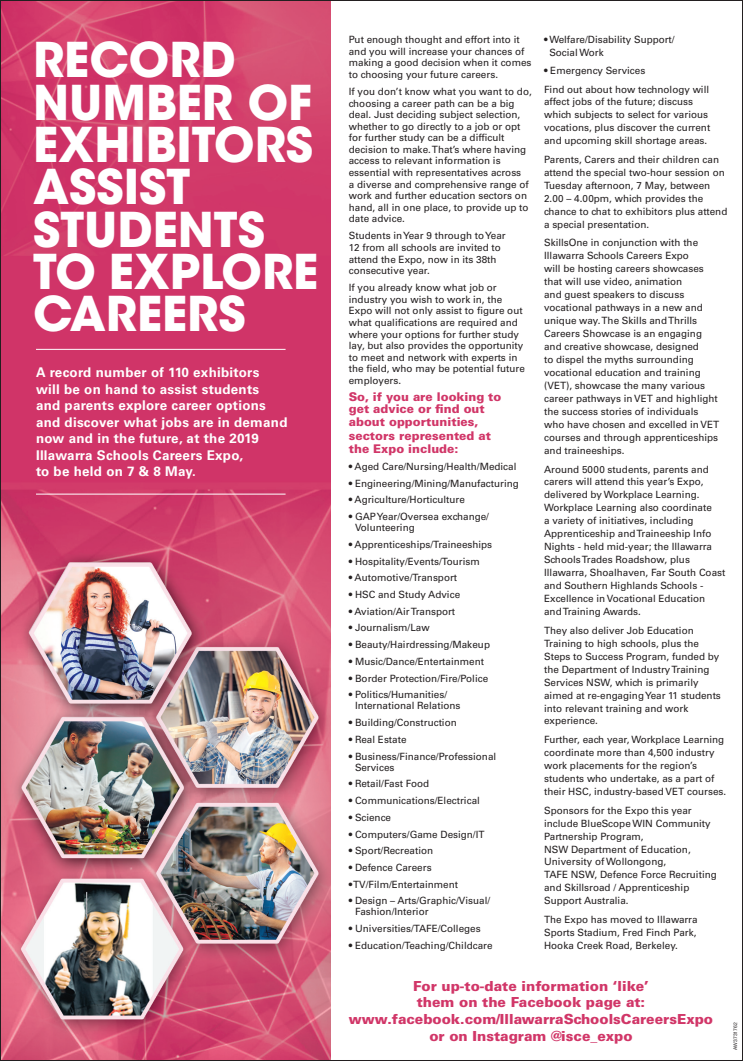
<style>
.page{position:relative;width:743px;height:1061px;background:#fff}
.page>*{position:absolute;margin:0;border:0;box-sizing:border-box;transform-origin:0 0}
.t1{font:700 47.6px/42.3px "ITC Avant Garde Std";color:#fff}
.t2{font:900 13.9px/16.6px "Univers LT Std";color:#d13668;text-align:center}
.t3{font:700 13.4px/16.5px "Univers LT Std";letter-spacing:.02em;color:#fff}
.t4{font:900 12px/13.5px "Univers LT Std";color:#d13668}
.t5{font:10px/13px "Univers LT Std";color:#231f20}
.t6{font:5px "Helvetica Neue LT Std";color:#231f20}
</style>
<div class="page">
<img style="left:2px;top:2px;width:328px;height:1056px">
<hr style="left:36px;top:349px;width:249px;height:1px;background:#fff">
<hr style="left:36px;top:493px;width:249px;height:1px;background:#fff">
<h1 class="t1" style="left:33px;top:44px;width:286px">RECORD<br>NUMBER OF<br>EXHIBITORS<br>ASSIST<br>STUDENTS<br>TO EXPLORE<br>CAREERS</h1>
<h3 class="t3" style="left:36px;top:365px;width:253px">A record number of 110 exhibitors<br>will be on hand to assist students<br>and parents explore career options and discover what jobs are in demand now and in the future, at the 2019<br>Illawarra Schools Careers Expo,<br>to be held on 7 &amp; 8 May.</h3>
<p class="t5" style="left:549px;top:34px;width:127px;line-height:12.5px;text-indent:-5px">• Welfare/Disability Support/<br>Social Work</p>
<p class="t5" style="left:544px;top:62px;width:167px;line-height:18.6px">• Emergency Services<br>Find out about how technology will</p>
<p class="t5" style="left:544px;top:96px;width:168px">affect jobs of the future; discuss which subjects to select for various vocations, plus discover the current and upcoming skill shortage areas.</p>
<p class="t5" style="left:544px;top:153px;width:185px">Parents, Carers and their children can attend the special two-hour session on Tuesday afternoon, 7 May, between 2.00 – 4.00pm, which provides the chance to chat to exhibitors plus attend a special presentation.</p>
<p class="t5" style="left:544px;top:237px;width:177px">SkillsOne in conjunction with the<br>Illawarra Schools Careers Expo<br>will be hosting careers showcases that will use video, animation<br>and guest speakers to discuss vocational pathways in a new and unique way. The Skills and Thrills<br>Careers Showcase is an engaging and creative showcase, designed<br>to dispel the myths surrounding vocational education and training (VET), showcase the many various career pathways in VET and highlight the success stories of individuals who have chosen and excelled in VET courses and through apprenticeships and traineeships.</p>
<p class="t5" style="left:544px;top:463px;width:183px">Around 5000 students, parents and carers will attend this year’s Expo, delivered by Workplace Learning.<br>Workplace Learning also coordinate<br>a variety of initiatives, including Apprenticeship and Traineeship Info Nights - held mid-year; the Illawarra Schools Trades Roadshow, plus Illawarra, Shoalhaven, Far South Coast and Southern Highlands Schools - Excellence in Vocational Education<br>and Training Awards.</p>
<p class="t5" style="left:544px;top:624px;width:178px">They also deliver Job Education<br>Training to high schools, plus the<br>Steps to Success Program, funded by the Department of Industry Training<br>Services NSW, which is primarily aimed at re-engaging Year 11 students into relevant training and work experience.</p>
<p class="t5" style="left:544px;top:733px;width:184px">Further, each year, Workplace Learning coordinate more than 4,500 industry work placements for the region’s students who undertake, as a part of their HSC, industry-based VET courses.</p>
<p class="t5" style="left:544px;top:804px;width:174px">Sponsors for the Expo this year include BlueScope WIN Community<br>Partnership Program,<br>NSW Department of Education,<br>University of Wollongong,<br>TAFE NSW, Defence Force Recruiting and Skillsroad / Apprenticeship<br>Support Australia.</p>
<p class="t5" style="left:544px;top:913px;width:155px;text-align:justify">The Expo has moved to Illawarra Sports Stadium, Fred Finch Park, Hooka Creek Road, Berkeley.</p>
<h2 class="t2" style="left:349px;top:978px;width:366px">For up-to-date information ‘like’<br>them on the Facebook page at: www.facebook.com/IllawarraSchoolsCareersExpo or on Instagram @isce_expo</h2>
<p class="t5" style="left:349px;top:35px;width:184px;line-height:11.5px">Put enough thought and effort into it and you will increase your chances of making a good decision when it comes to choosing your future careers.</p>
<p class="t5" style="left:349px;top:86px;width:184px;line-height:11.5px">If you don’t know what you want to do, choosing a career path can be a big deal. Just deciding subject selection, whether to go directly to a job or opt for further study can be a difficult decision to make. That’s where having access to relevant information is essential with representatives across<br>a diverse and comprehensive range of work and further education sectors on hand, all in one place, to provide up to date advice.</p>
<p class="t5" style="left:349px;top:231px;width:158px;line-height:11.5px">Students in Year 9 through to Year<br>12 from all schools are invited to attend the Expo, now in its 38th consecutive year.</p>
<p class="t5" style="left:349px;top:282px;width:178px;line-height:11.5px">If you already know what job or industry you wish to work in, the<br>Expo will not only assist to figure out what qualifications are required and where your options for further study lay, but also provides the opportunity to meet and network with experts in the field, who may be potential future employers.</p>
<p class="t4" style="left:349px;top:392px;width:154px;line-height:11.5px">So, if you are looking to get advice or find out</p>
<p class="t4" style="left:349px;top:416px;width:144px">about opportunities, sectors represented at the Expo include:</p>
<p class="t5" style="left:349px;top:460px;width:169px">• Aged Care/Nursing/Health/Medical</p>
<p class="t5" style="left:349px;top:477px;width:172px">• Engineering/Mining/Manufacturing</p>
<p class="t5" style="left:349px;top:494px;width:118px">• Agriculture/Horticulture</p>
<p class="t5" style="left:355px;top:511px;width:135px;line-height:11px;text-indent:-6px">• GAP Year/Oversea exchange/<br>Volunteering</p>
<p class="t5" style="left:349px;top:538px;width:145px">• Apprenticeships/Traineeships</p>
<p class="t5" style="left:349px;top:555px;width:133px">• Hospitality/Events/Tourism</p>
<p class="t5" style="left:349px;top:571px;width:110px">• Automotive/Transport</p>
<p class="t5" style="left:349px;top:588px;width:113px">• HSC and Study Advice</p>
<p class="t5" style="left:349px;top:605px;width:108px">• Aviation/Air Transport</p>
<p class="t5" style="left:349px;top:622px;width:82px">• Journalism/Law</p>
<p class="t5" style="left:349px;top:638px;width:143px">• Beauty/Hairdressing/Makeup</p>
<p class="t5" style="left:349px;top:655px;width:137px">• Music/Dance/Entertainment</p>
<p class="t5" style="left:349px;top:672px;width:141px">• Border Protection/Fire/Police</p>
<p class="t5" style="left:355px;top:689px;width:107px;line-height:11px;text-indent:-6px">• Politics/Humanities/<br>International Relations</p>
<p class="t5" style="left:349px;top:716px;width:109px">• Building/Construction</p>
<p class="t5" style="left:349px;top:733px;width:59px">• Real Estate</p>
<p class="t5" style="left:355px;top:751px;width:143px;line-height:11px;text-indent:-6px">• Business/Finance/Professional<br>Services</p>
<p class="t5" style="left:349px;top:777px;width:82px">• Retail/Fast Food</p>
<p class="t5" style="left:349px;top:794px;width:133px">• Communications/Electrical</p>
<p class="t5" style="left:349px;top:811px;width:44px">• Science</p>
<p class="t5" style="left:349px;top:827px;width:137px">• Computers/Game Design/IT</p>
<p class="t5" style="left:349px;top:844px;width:86px">• Sport/Recreation</p>
<p class="t5" style="left:349px;top:861px;width:84px">• Defence Careers</p>
<p class="t5" style="left:349px;top:878px;width:111px">• TV/Film/Entertainment</p>
<p class="t5" style="left:355px;top:895px;width:137px;line-height:11px;text-indent:-6px">• Design – Arts/Graphic/Visual/<br>Fashion/Interior</p>
<p class="t5" style="left:349px;top:922px;width:133px">• Universities/TAFE/Colleges</p>
<p class="t5" style="left:349px;top:939px;width:145px">• Education/Teaching/Childcare</p>
<p class="t6" style="left:733px;top:1049px;width:29px;rotate:-90deg">AW3731762</p>
</div>
